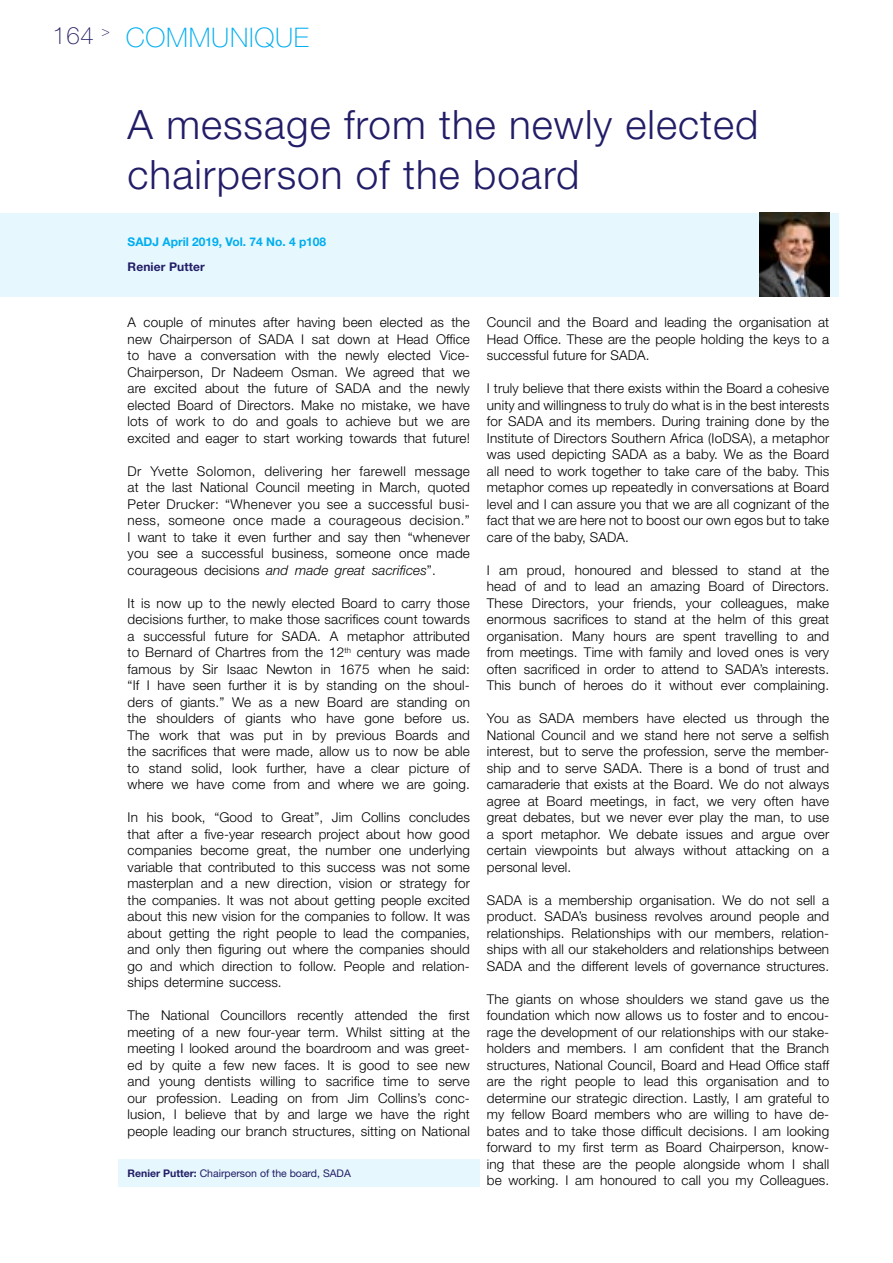
<style>
.page{position:relative;width:893px;height:1263px;background:#fff}
.page>*{position:absolute;margin:0;border:0;box-sizing:border-box;transform-origin:0 0}
.Article_Title_RC{font:300 40.5px/49.5px "Helvetica Neue LT Std";letter-spacing:.025em;color:#221d67}
.Article_PageHeader_N{font:100 27px "Helvetica Neue LT Std";letter-spacing:.025em;color:#00aeef}
.Article_PageHeader_N-2{font:100 13.95px "Helvetica Neue LT Std";color:#221d67}
.Article_Text_Body_RC{font:300 13.5px/16.5px "Helvetica Neue LT Std";letter-spacing:.01em;color:#000;text-align:justify}
.Article_JournalName{font:700 12px "Helvetica Neue LT Std";color:#00aeef}
.Article_AuthorName{font:700 12px "Helvetica Neue LT Std";letter-spacing:.01em;color:#221d67}
.Article_AuthorDetail{font:10.5px "Helvetica Neue LT Std";color:#221d67}
.s1{font-size:24px;color:#221d67}
.s2{font-style:italic}
.s3{font-weight:700}
</style>
<div class="page">
<div style="left:118px;top:1159px;width:362px;height:27px;background:#e6f7fd"></div>
<div style="left:0;top:213px;width:839px;height:84px;background:#e6f7fd"></div>
<img style="left:760px;top:213px;width:69px;height:84px">
<p class="Article_PageHeader_N" style="left:53px;top:22px;width:258px"><span class="s1">164</span> COMMUNIQUE</p>
<p class="Article_PageHeader_N-2" style="left:102px;top:23px;width:10px">&gt;</p>
<p class="Article_Title_RC" style="left:128px;top:99px;width:632px">A message from the newly elected chairperson of the board</p>
<p class="Article_JournalName" style="left:128px;top:235px;width:200px">SADJ April 2019, Vol. 74 No. 4 p108</p>
<p class="Article_AuthorName" style="left:128px;top:260px;width:79px">Renier Putter</p>
<p class="Article_Text_Body_RC" style="left:128px;top:314px;width:344px">A couple of minutes after having been elected as the new Chairperson of SADA I sat down at Head Office to have a conversation with the newly elected Vice-Chairperson, Dr Nadeem Osman. We agreed that we are excited about the future of SADA and the newly elected Board of Directors. Make no mistake, we have lots of work to do and goals to achieve but we are excited and eager to start working towards that future!</p>
<p class="Article_Text_Body_RC" style="left:128px;top:462px;width:344px">Dr Yvette Solomon, delivering her farewell message at the last National Council meeting in March, quoted Peter Drucker: “Whenever you see a successful busi&shy;ness, someone once made a courageous decision.” I want to take it even further and say then “whenever you see a successful business, someone once made courageous decisions <span class="s2">and made great sacrifices</span>”.</p>
<p class="Article_Text_Body_RC" style="left:128px;top:594px;width:344px">It is now up to the newly elected Board to carry those decisions further, to make those sacrifices count towards a successful future for SADA. A metaphor attributed to Bernard of Chartres from the 12<sup>th</sup> century was made famous by Sir Isaac Newton in 1675 when he said: “If I have seen further it is by standing on the shoul&shy;ders of giants.” We as a new Board are standing on the shoulders of giants who have gone before us.<br>The work that was put in by previous Boards and the sacrifices that were made, allow us to now be able to stand solid, look further, have a clear picture of where we have come from and where we are going.</p>
<p class="Article_Text_Body_RC" style="left:128px;top:809px;width:344px">In his book, “Good to Great”, Jim Collins concludes that after a five-year research project about how good companies become great, the number one underlying variable that contributed to this success was not some masterplan and a new direction, vision or strategy for the companies. It was not about getting people excited about this new vision for the companies to follow. It was about getting the right people to lead the companies, and only then figuring out where the companies should go and which direction to follow. People and relation&shy;ships determine success.</p>
<p class="Article_Text_Body_RC" style="left:128px;top:1007px;width:344px">The National Councillors recently attended the first meeting of a new four-year term. Whilst sitting at the meeting I looked around the boardroom and was greet&shy;ed by quite a few new faces. It is good to see new and young dentists willing to sacrifice time to serve our profession. Leading on from Jim Collins’s conc&shy;lusion, I believe that by and large we have the right people leading our branch structures, sitting on National</p>
<p class="Article_AuthorDetail" style="left:128px;top:1167px;width:225px"><span class="s3">Renier Putter:</span> Chairperson of the board, SADA</p>
<p class="Article_Text_Body_RC" style="left:487px;top:314px;width:344px">Council and the Board and leading the organisation at Head Office. These are the people holding the keys to a successful future for SADA.</p>
<p class="Article_Text_Body_RC" style="left:487px;top:380px;width:344px">I truly believe that there exists within the Board a cohesive unity and willingness to truly do what is in the best interests for SADA and its members. During training done by the Institute of Directors Southern Africa (IoDSA), a metaphor was used depicting SADA as a baby. We as the Board all need to work together to take care of the baby. This metaphor comes up repeatedly in conversations at Board level and I can assure you that we are all cognizant of the fact that we are here not to boost our own egos but to take care of the baby, SADA.</p>
<p class="Article_Text_Body_RC" style="left:487px;top:561px;width:344px">I am proud, honoured and blessed to stand at the head of and to lead an amazing Board of Directors.<br>These Directors, your friends, your colleagues, make enormous sacrifices to stand at the helm of this great organisation. Many hours are spent travelling to and from meetings. Time with family and loved ones is very often sacrificed in order to attend to SADA’s interests.<br>This bunch of heroes do it without ever complaining.</p>
<p class="Article_Text_Body_RC" style="left:487px;top:710px;width:344px">You as SADA members have elected us through the National Council and we stand here not serve a selfish interest, but to serve the profession, serve the member&shy;ship and to serve SADA. There is a bond of trust and camaraderie that exists at the Board. We do not always agree at Board meetings, in fact, we very often have great debates, but we never ever play the man, to use a sport metaphor. We debate issues and argue over certain viewpoints but always without attacking on a personal level.</p>
<p class="Article_Text_Body_RC" style="left:487px;top:891px;width:344px">SADA is a membership organisation. We do not sell a product. SADA’s business revolves around people and relationships. Relationships with our members, relation&shy;ships with all our stakeholders and relationships between SADA and the different levels of governance structures.</p>
<p class="Article_Text_Body_RC" style="left:487px;top:990px;width:344px">The giants on whose shoulders we stand gave us the foundation which now allows us to foster and to encou&shy;rage the development of our relationships with our stake&shy;holders and members. I am confident that the Branch structures, National Council, Board and Head Office staff are the right people to lead this organisation and to determine our strategic direction. Lastly, I am grateful to my fellow Board members who are willing to have de&shy;bates and to take those difficult decisions. I am looking forward to my first term as Board Chairperson, know&shy;ing that these are the people alongside whom I shall be working. I am honoured to call you my Colleagues.</p>
</div>
